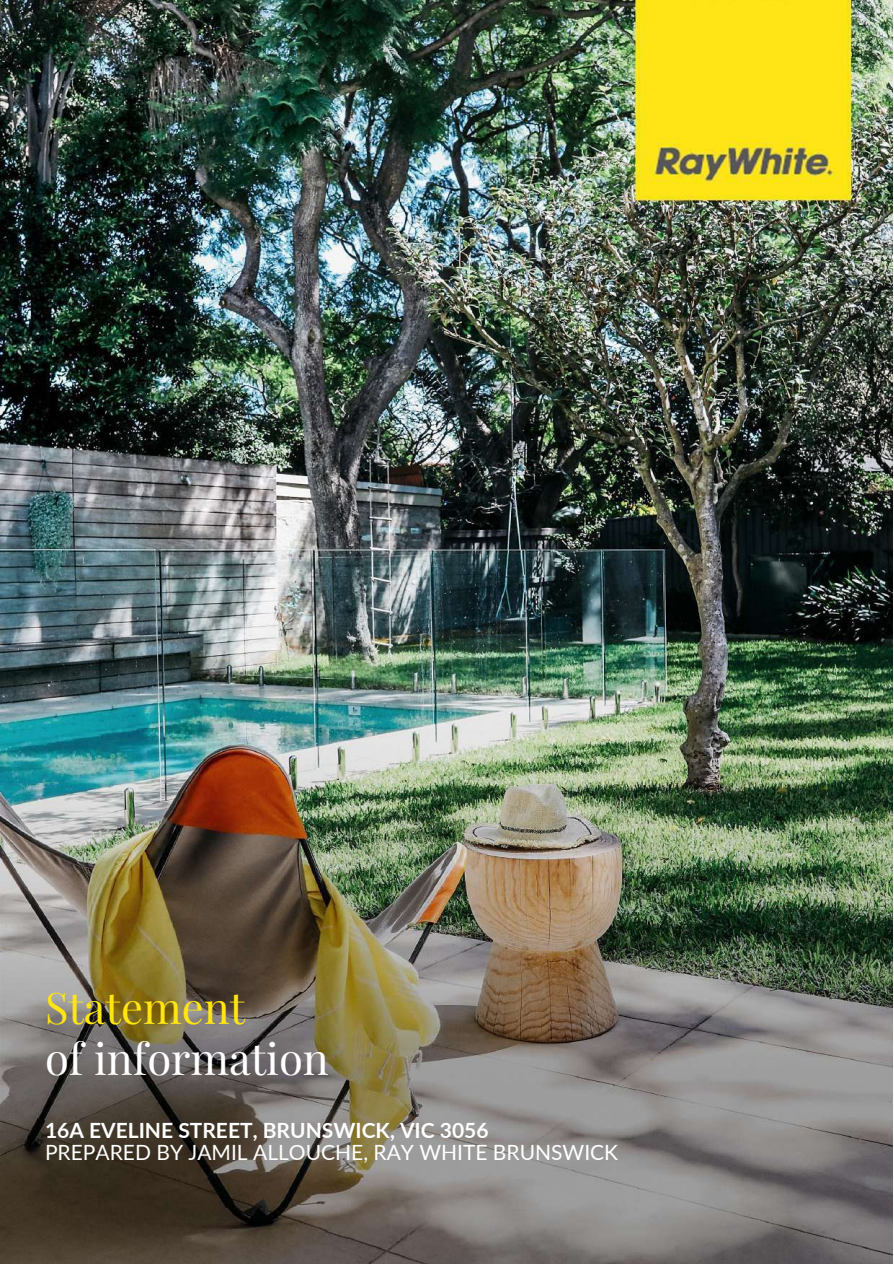
<style>
.page{position:relative;width:894px;height:1264px;background:#fff}
.page>*{position:absolute;margin:0;border:0;box-sizing:border-box;transform-origin:0 0}
.t1{font:43.5px "Playfair Display";color:#fff}
.t2{font:43.5px "Playfair Display";color:#ffe512}
.t3{font:21px "Lato";color:#fff}
.t4{font:700 21px "Lato";color:#fff}
</style>
<div class="page">
<img style="left:0;top:0;width:892px;height:1263px">
<h1 class="t2" style="left:45px;top:976px;width:201px">Statement</h1>
<h1 class="t1" style="left:45px;top:1027px;width:285px">of information</h1>
<p class="t4" style="left:45px;top:1116px;width:445px">16A EVELINE STREET, BRUNSWICK, VIC 3056</p>
<p class="t3" style="left:45px;top:1139px;width:574px">PREPARED BY JAMIL ALLOUCHE, RAY WHITE BRUNSWICK</p>
</div>
